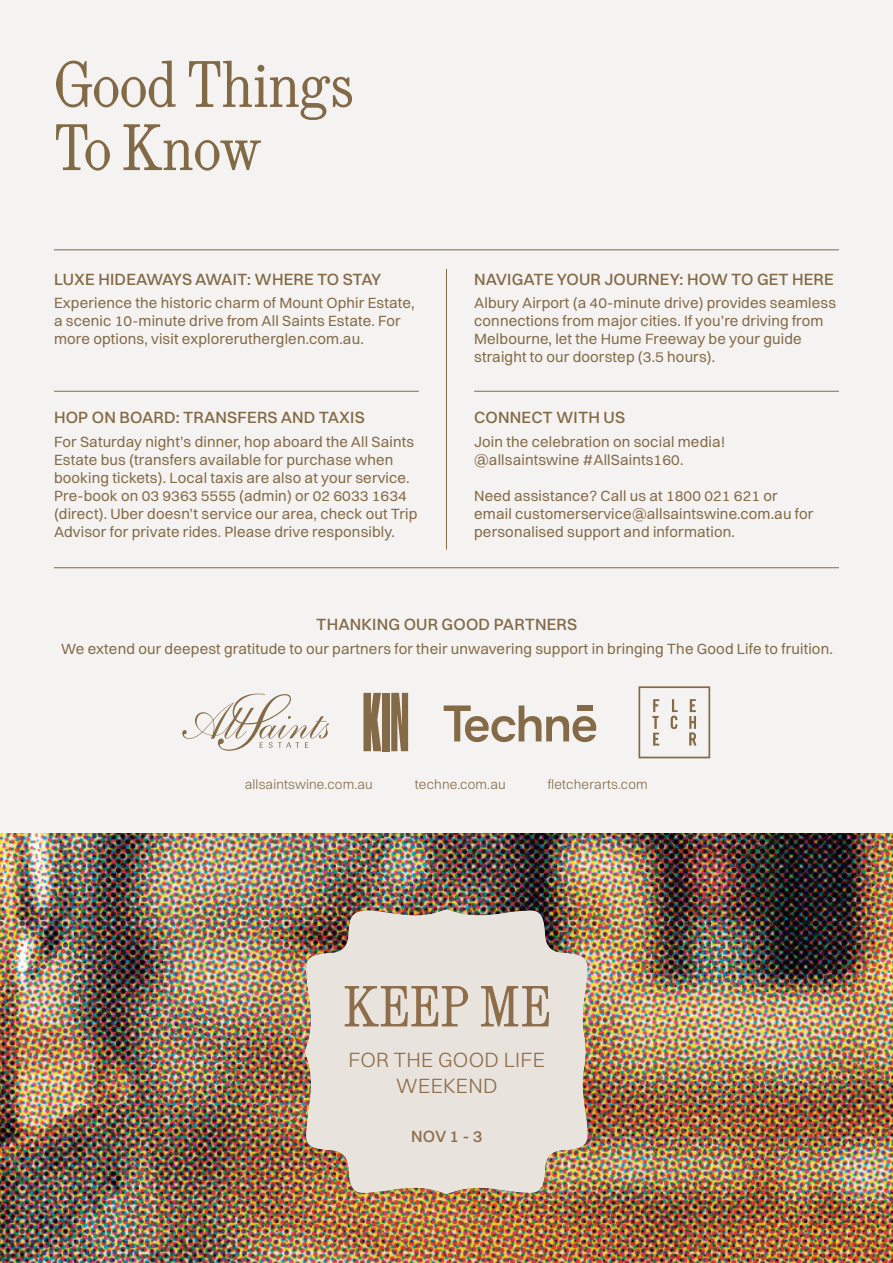
<style>
.page{position:relative;width:893px;height:1263px;background:#f5f3f1}
.page>*{position:absolute;margin:0;border:0;box-sizing:border-box;transform-origin:0 0}
.t1{font:semi-condensed 65.4px/63.2px "BB Modern Trial";letter-spacing:-.01em;color:#836a47}
.t2{font:semi-condensed 57.75px "BB Modern Trial";color:#8e6d4b}
.t3{font:300 20.85px/25.8px "Switzer";letter-spacing:.01em;color:#8e6d4b;text-align:center}
.Footer__White{font:500 16.5px "Switzer";letter-spacing:.01em;color:#836a47}
.Footer__White-2{font:500 16.5px "Switzer";color:#8e6d4b}
.Footer__White-3{font:15px/18px "Switzer";letter-spacing:.01em;color:#836a47}
.Footer__White-4{font:300 13.5px "Switzer";letter-spacing:.01em;color:#836a47}
</style>
<div class="page">
<img style="left:0;top:833px;width:893px;height:430px">
<img style="left:303px;top:908px;width:287px;height:286px">
<hr style="left:54px;top:250px;width:785px;height:1px;background:#836a47">
<hr style="left:54px;top:567px;width:785px;height:1px;background:#836a47">
<hr style="left:54px;top:391px;width:365px;height:1px;background:#836a47">
<hr style="left:474px;top:391px;width:365px;height:1px;background:#836a47">
<hr style="left:446px;top:269px;width:1px;height:280px;background:#836a47">
<svg style="left:363px;top:693px;width:18px;height:58px"></svg>
<div style="left:382px;top:693px;width:8px;height:58px;background:#846a47"></div>
<svg style="left:391px;top:693px;width:17px;height:58px"></svg>
<svg style="left:444px;top:705px;width:152px;height:37px"></svg>
<svg style="left:182px;top:694px;width:147px;height:57px"></svg>
<svg style="left:638px;top:686px;width:72px;height:72px"></svg>
<p class="t1" style="left:54px;top:56px;width:301px">Good Things<br>To Know</p>
<p class="Footer__White" style="left:54px;top:269px;width:329px">LUXE HIDEAWAYS AWAIT: WHERE TO STAY</p>
<p class="Footer__White-3" style="left:54px;top:294px;width:362px">Experience the historic charm of Mount Ophir Estate, a scenic 10-minute drive from All Saints Estate. For more options, visit explorerutherglen.com.au.</p>
<p class="Footer__White" style="left:54px;top:408px;width:312px">HOP ON BOARD: TRANSFERS AND TAXIS</p>
<p class="Footer__White-3" style="left:54px;top:432px;width:365px">For Saturday night’s dinner, hop aboard the All Saints Estate bus (transfers available for purchase when booking tickets). Local taxis are also at your service.<br>Pre-book on 03 9363 5555 (admin) or 02 6033 1634 (direct). Uber doesn’t service our area, check out Trip Advisor for private rides. Please drive responsibly.</p>
<p class="Footer__White" style="left:474px;top:269px;width:361px">NAVIGATE YOUR JOURNEY: HOW TO GET HERE</p>
<p class="Footer__White-3" style="left:474px;top:294px;width:364px">Albury Airport (a 40-minute drive) provides seamless connections from major cities. If you’re driving from Melbourne, let the Hume Freeway be your guide straight to our doorstep (3.5 hours).</p>
<p class="Footer__White" style="left:474px;top:408px;width:153px">CONNECT WITH US</p>
<p class="Footer__White-3" style="left:474px;top:432px;width:253px">Join the celebration on social media! @allsaintswine #AllSaints160.</p>
<p class="Footer__White-3" style="left:474px;top:486px;width:341px">Need assistance? Call us at 1800 021 621 or email customerservice@allsaintswine.com.au for personalised support and information.</p>
<p class="Footer__White" style="left:316px;top:614px;width:263px">THANKING OUR GOOD PARTNERS</p>
<p class="Footer__White-3" style="left:61px;top:640px;width:774px">We extend our deepest gratitude to our partners for their unwavering support in bringing The Good Life to fruition.</p>
<p class="Footer__White-4" style="left:245px;top:776px;width:130px">allsaintswine.com.au</p>
<p class="Footer__White-4" style="left:415px;top:776px;width:92px">techne.com.au</p>
<p class="Footer__White-4" style="left:548px;top:776px;width:101px">fletcherarts.com</p>
<p class="t2" style="left:343px;top:980px;width:209px">KEEP ME</p>
<p class="t3" style="left:349px;top:1047px;width:198px">FOR THE GOOD LIFE<br>WEEKEND</p>
<p class="Footer__White-2" style="left:411px;top:1126px;width:73px">NOV 1 - 3</p>
</div>
